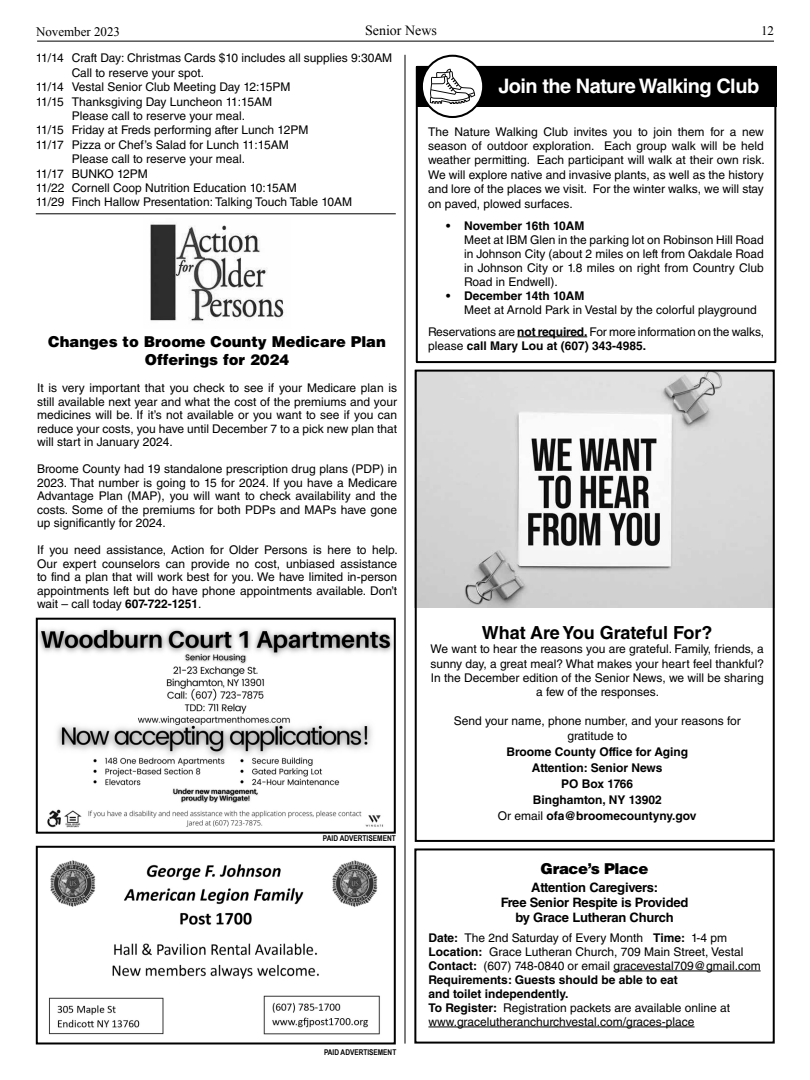
<style>
.page{position:relative;width:810px;height:1080px;background:#fff}
.page>*{position:absolute;margin:0;border:0;box-sizing:border-box;transform-origin:0 0}
.t1{font:700 20px "Helvetica LT Std";letter-spacing:-.025em;color:#fff}
.t2{font:700 18px "Helvetica LT Std";color:#000}
.t3{font:900 15px/18px "Helvetica LT Std";color:#000;text-align:center}
.t4{font:900 15px "Helvetica LT Std";letter-spacing:-.025em;color:#000}
.t5{font:14px "Times New Roman";color:#000}
.t6{font:700 13px/15px "Helvetica LT Std";letter-spacing:-.015em;color:#000;text-align:center}
.t7{font:13px "Times New Roman";color:#000}
.t8{font:12px/13.5px "Helvetica LT Std";color:#000;text-align:justify}
.t9{font:700 12px/16px "Helvetica LT Std";color:#000;text-align:center}
.t10{font:700 8px "Arial Narrow";color:#000}
.t11{font:700 7.9px "Arial Narrow";color:#000}
.s1{font-weight:700}
.s2{font-weight:400}
</style>
<div class="page">
<hr style="left:405px;top:55px;width:1px;height:989px;background:#000">
<img style="left:49px;top:860px;width:331px;height:175px">
<div style="left:36px;top:846px;width:360px;height:198px;border:2px solid #000"></div>
<img style="left:39px;top:628px;width:354px;height:200px">
<div style="left:36px;top:618px;width:360px;height:216px;border:2px solid #000"></div>
<div style="left:414px;top:848px;width:361px;height:196px;border:2px solid #000"></div>
<hr style="left:613px;top:971px;width:148px;height:1px;background:#000">
<hr style="left:428px;top:1027px;width:267px;height:1px;background:#000">
<hr style="left:517px;top:337px;width:70px;height:1px;background:#000">
<div style="left:416px;top:66px;width:360px;height:41px;background:#000"></div>
<div style="left:416px;top:66px;width:360px;height:297px;border:2px solid #000"></div>
<div style="left:422px;top:56px;width:61px;height:61px;background:#fff;border-radius:50%"></div>
<div style="left:421px;top:55px;width:63px;height:63px;border:2px solid #000;border-radius:50%"></div>
<svg style="left:430px;top:69px;width:45px;height:35px"></svg>
<img style="left:414px;top:371px;width:358px;height:237px">
<div style="left:415px;top:370px;width:360px;height:472px;border:2px solid #000"></div>
<img style="left:150px;top:224px;width:134px;height:97px">
<hr style="left:36px;top:214px;width:360px;height:1px;background:#000">
<hr style="left:37px;top:41px;width:737px;height:1px;background:#000">
<p class="t7" style="left:36px;top:23px;width:86px">November 2023</p>
<p class="t5" style="left:365px;top:20px;width:73px">Senior News</p>
<p class="t7" style="left:761px;top:22px;width:14px">12</p>
<p class="t8" style="left:36px;top:51px;width:358px">11/14 Craft Day: Christmas Cards $10 includes all supplies 9:30AM</p>
<p class="t8" style="left:72px;top:66px;width:134px">Call to reserve your spot.</p>
<p class="t8" style="left:36px;top:80px;width:256px">11/14 Vestal Senior Club Meeting Day 12:15PM</p>
<p class="t8" style="left:36px;top:95px;width:238px">11/15 Thanksgiving Day Luncheon 11:15AM</p>
<p class="t8" style="left:72px;top:109px;width:175px">Please call to reserve your meal.</p>
<p class="t8" style="left:36px;top:123px;width:274px">11/15 Friday at Freds performing after Lunch 12PM</p>
<p class="t8" style="left:36px;top:138px;width:255px">11/17 Pizza or Chef’s Salad for Lunch 11:15AM</p>
<p class="t8" style="left:72px;top:152px;width:175px">Please call to reserve your meal.</p>
<p class="t8" style="left:36px;top:167px;width:114px">11/17 BUNKO 12PM</p>
<p class="t8" style="left:36px;top:181px;width:263px">11/22 Cornell Coop Nutrition Education 10:15AM</p>
<p class="t8" style="left:36px;top:195px;width:318px">11/29 Finch Hallow Presentation: Talking Touch Table 10AM</p>
<p class="t3" style="left:48px;top:333px;width:339px">Changes to Broome County Medicare Plan<br>Offerings for 2024</p>
<p class="t8" style="left:37px;top:381px;width:362px">It is very important that you check to see if your Medicare plan is still available next year and what the cost of the premiums and your medicines will be. If it’s not available or you want to see if you can reduce your costs, you have until December 7 to a pick new plan that will start in January 2024.</p>
<p class="t8" style="left:37px;top:462px;width:362px">Broome County had 19 standalone prescription drug plans (PDP) in 2023. That number is going to 15 for 2024. If you have a Medicare Advantage Plan (MAP), you will want to check availability and the costs. Some of the premiums for both PDPs and MAPs have gone up significantly for 2024.</p>
<p class="t8" style="left:37px;top:543px;width:362px">If you need assistance, Action for Older Persons is here to help.<br>Our expert counselors can provide no cost, unbiased assistance to find a plan that will work best for you. We have limited in-person appointments left but do have phone appointments available. Don’t wait – call today <span class="s1">607-722-1251</span>.</p>
<p class="t10" style="left:323px;top:832px;width:74px">PAID ADVERTISEMENT</p>
<p class="t11" style="left:324px;top:1046px;width:74px">PAID ADVERTISEMENT</p>
<h1 class="t1" style="left:498px;top:74px;width:262px">Join the Nature Walking Club</h1>
<p class="t8" style="left:428px;top:124px;width:338px;line-height:14.4px">The Nature Walking Club invites you to join them for a new season of outdoor exploration. Each group walk will be held weather permitting. Each participant will walk at their own risk.<br>We will explore native and invasive plants, as well as the history and lore of the places we visit. For the winter walks, we will stay on paved, plowed surfaces.</p>
<p class="t9" style="left:446px;top:217px;width:140px">• November 16th 10AM</p>
<p class="t8" style="left:464px;top:232px;width:301px;line-height:14px">Meet at IBM Glen in the parking lot on Robinson Hill Road in Johnson City (about 2 miles on left from Oakdale Road in Johnson City or 1.8 miles on right from Country Club Road in Endwell).</p>
<p class="t9" style="left:446px;top:287px;width:140px">• December 14th 10AM</p>
<p class="t8" style="left:428px;top:298px;width:337px;line-height:22px;text-indent:36px">Meet at Arnold Park in Vestal by the colorful playground<br>Reservations are <span class="s1">not required.</span> For more information on the walks,</p>
<p class="t9" style="left:428px;top:337px;width:220px"><span class="s2">please</span> call Mary Lou at (607) 343-4985.</p>
<h2 class="t2" style="left:482px;top:622px;width:232px">What Are You Grateful For?</h2>
<p class="t8" style="left:430px;top:642px;width:335px;line-height:14.4px;text-align:center">We want to hear the reasons you are grateful. Family, friends, a sunny day, a great meal? What makes your heart feel thankful?<br>In the December edition of the Senior News, we will be sharing a few of the responses.</p>
<p class="t8" style="left:454px;top:714px;width:288px;line-height:14.4px;text-align:center">Send your name, phone number, and your reasons for gratitude to</p>
<p class="t9" style="left:498px;top:743px;width:200px">Broome County Office for Aging<br>Attention: Senior News<br>PO Box 1766<br>Binghamton, NY 13902<br><span class="s2">Or email</span> ofa@broomecountyny.gov</p>
<p class="t4" style="left:541px;top:859px;width:109px">Grace’s Place</p>
<p class="t6" style="left:501px;top:879px;width:189px">Attention Caregivers:<br>Free Senior Respite is Provided by Grace Lutheran Church</p>
<p class="t8" style="left:428px;top:930px;width:334px;line-height:14px;text-align:left"><span class="s1">Date:</span> The 2nd Saturday of Every Month <span class="s1">Time:</span> 1-4 pm <span class="s1">Location:</span> Grace Lutheran Church, 709 Main Street, Vestal <span class="s1">Contact:</span> (607) 748-0840 or email gracevestal709@gmail.com <span class="s1">Requirements: Guests should be able to eat<br>and toilet independently.<br>To Register:</span> Registration packets are available online at www.gracelutheranchurchvestal.com/graces-place</p>
</div>
